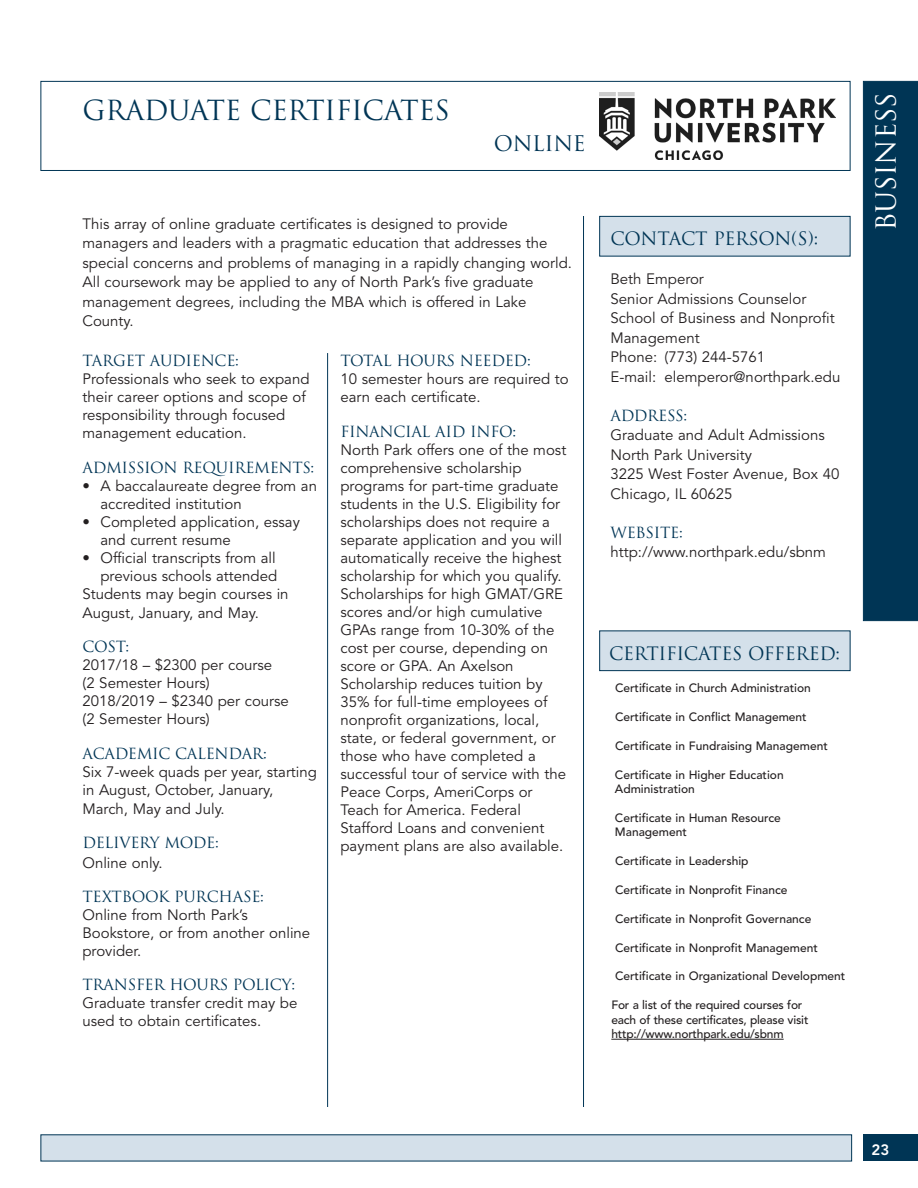
<style>
.page{position:relative;width:918px;height:1188px;background:#fff}
.page>*{position:absolute;margin:0;border:0;box-sizing:border-box;transform-origin:0 0}
.t1{font:27px "Trajan";letter-spacing:-.015em;color:#003555}
.t2{font:27px "Trajan";letter-spacing:-.015em;color:#fff}
.t3{font:21px "Trajan";letter-spacing:-.015em;color:#003555}
.t4{font:18px "Trajan";letter-spacing:-.015em;color:#003555}
.t5{font:15px/18px "Avenir";color:#231f20}
.t6{font:15px "Trajan";letter-spacing:-.02em;color:#003555}
.t7{font:800 15px "Avenir";color:#fff}
.t8{font:500 12px/14.4px "Avenir";color:#231f20}
</style>
<div class="page">
<div style="left:863px;top:1134px;width:55px;height:27px;background:#003555"></div>
<div style="left:40px;top:81px;width:810px;height:90px;background:#fff;border:1px solid #003555"></div>
<div style="left:863px;top:81px;width:55px;height:540px;background:#003555"></div>
<hr style="left:583px;top:216px;width:1px;height:891px;background:#003555">
<div style="left:40px;top:1134px;width:812px;height:27px;background:#d4e0ea"></div>
<div style="left:599px;top:631px;width:251px;height:40px;background:#d4e0ea;border:1px solid #003555"></div>
<div style="left:599px;top:216px;width:251px;height:40px;background:#d4e0ea;border:1px solid #003555"></div>
<hr style="left:327px;top:353px;width:1px;height:754px;background:#003555">
<hr style="left:611px;top:1039px;width:173px;height:1px;background:#231f20">
<img style="left:600px;top:92px;width:236px;height:68px">
<h1 class="t1" style="left:82px;top:94px;width:369px">GRADUATE CERTIFICATES</h1>
<h2 class="t3" style="left:494px;top:131px;width:93px">ONLINE</h2>
<p class="t5" style="left:82px;top:214px;width:491px;line-height:19.5px">This array of online graduate certificates is designed to provide managers and leaders with a pragmatic education that addresses the special concerns and problems of managing in a rapidly changing world.<br>All coursework may be applied to any of North Park’s five graduate management degrees, including the MBA which is offered in Lake County.</p>
<p class="t6" style="left:82px;top:352px;width:158px">TARGET AUDIENCE:</p>
<p class="t5" style="left:82px;top:371px;width:229px">Professionals who seek to expand their career options and scope of responsibility through focused management education.</p>
<p class="t6" style="left:82px;top:458px;width:233px">ADMISSION REQUIREMENTS:</p>
<p class="t5" style="left:100px;top:477px;width:218px;text-indent:-18px">• A baccalaureate degree from an accredited institution</p>
<p class="t5" style="left:100px;top:513px;width:201px;text-indent:-18px">• Completed application, essay and current resume</p>
<p class="t5" style="left:82px;top:549px;width:195px">• Official transcripts from all</p>
<p class="t5" style="left:100px;top:567px;width:178px">previous schools attended</p>
<p class="t5" style="left:82px;top:585px;width:208px">Students may begin courses in</p>
<p class="t5" style="left:82px;top:604px;width:178px">August, January, and May.</p>
<p class="t6" style="left:82px;top:638px;width:48px">COST:</p>
<p class="t5" style="left:82px;top:657px;width:208px">2017/18 – $2300 per course<br>(2 Semester Hours)<br>2018/2019 – $2340 per course (2 Semester Hours)</p>
<p class="t6" style="left:82px;top:744px;width:186px">ACADEMIC CALENDAR:</p>
<p class="t5" style="left:82px;top:763px;width:236px">Six 7-week quads per year, starting in August, October, January,</p>
<p class="t5" style="left:82px;top:800px;width:144px">March, May and July.</p>
<p class="t6" style="left:82px;top:834px;width:138px">DELIVERY MODE:</p>
<p class="t5" style="left:82px;top:854px;width:82px">Online only.</p>
<p class="t6" style="left:82px;top:888px;width:183px">TEXTBOOK PURCHASE:</p>
<p class="t5" style="left:82px;top:906px;width:229px">Online from North Park’s<br>Bookstore, or from another online provider.</p>
<p class="t6" style="left:82px;top:976px;width:214px">TRANSFER HOURS POLICY:</p>
<p class="t5" style="left:82px;top:994px;width:216px">Graduate transfer credit may be used to obtain certificates.</p>
<p class="t6" style="left:340px;top:352px;width:192px">TOTAL HOURS NEEDED:</p>
<p class="t5" style="left:340px;top:371px;width:230px">10 semester hours are required to earn each certificate.</p>
<p class="t6" style="left:340px;top:422px;width:177px">FINANCIAL AID INFO:</p>
<p class="t5" style="left:340px;top:441px;width:227px">North Park offers one of the most comprehensive scholarship programs for part-time graduate students in the U.S. Eligibility for scholarships does not require a separate application and you will automatically receive the highest scholarship for which you qualify.<br>Scholarships for high GMAT/GRE scores and/or high cumulative<br>GPAs range from 10-30% of the cost per course, depending on score or GPA. An Axelson<br>Scholarship reduces tuition by<br>35% for full-time employees of nonprofit organizations, local, state, or federal government, or those who have completed a successful tour of service with the<br>Peace Corps, AmeriCorps or<br>Teach for America. Federal<br>Stafford Loans and convenient payment plans are also available.</p>
<p class="t4" style="left:611px;top:228px;width:209px">CONTACT PERSON(S):</p>
<p class="t5" style="left:611px;top:270px;width:231px;line-height:19.5px">Beth Emperor<br>Senior Admissions Counselor<br>School of Business and Nonprofit<br>Management<br>Phone: (773) 244-5761<br>E-mail: elemperor@northpark.edu</p>
<p class="t6" style="left:611px;top:406px;width:78px">ADDRESS:</p>
<p class="t5" style="left:611px;top:426px;width:230px;line-height:19.5px">Graduate and Adult Admissions<br>North Park University<br>3225 West Foster Avenue, Box 40<br>Chicago, IL 60625</p>
<p class="t6" style="left:611px;top:523px;width:74px">WEBSITE:</p>
<p class="t5" style="left:611px;top:544px;width:217px">http://www.northpark.edu/sbnm</p>
<p class="t4" style="left:609px;top:643px;width:233px">CERTIFICATES OFFERED:</p>
<p class="t8" style="left:615px;top:681px;width:197px">Certificate in Church Administration</p>
<p class="t8" style="left:615px;top:710px;width:193px">Certificate in Conflict Management</p>
<p class="t8" style="left:615px;top:739px;width:214px">Certificate in Fundraising Management</p>
<p class="t8" style="left:615px;top:768px;width:170px">Certificate in Higher Education<br>Administration</p>
<p class="t8" style="left:615px;top:811px;width:167px">Certificate in Human Resource<br>Management</p>
<p class="t8" style="left:615px;top:854px;width:135px">Certificate in Leadership</p>
<p class="t8" style="left:615px;top:883px;width:174px">Certificate in Nonprofit Finance</p>
<p class="t8" style="left:615px;top:912px;width:198px">Certificate in Nonprofit Governance</p>
<p class="t8" style="left:615px;top:941px;width:204px">Certificate in Nonprofit Management</p>
<p class="t8" style="left:615px;top:969px;width:232px">Certificate in Organizational Development</p>
<p class="t8" style="left:611px;top:998px;width:199px">For a list of the required courses for each of these certificates, please visit http://www.northpark.edu/sbnm</p>
<h1 class="t2" style="left:870px;top:231px;width:140px;rotate:-90deg">BUSINESS</h1>
<p class="t7" style="left:872px;top:1141px;width:19px">23</p>
</div>
